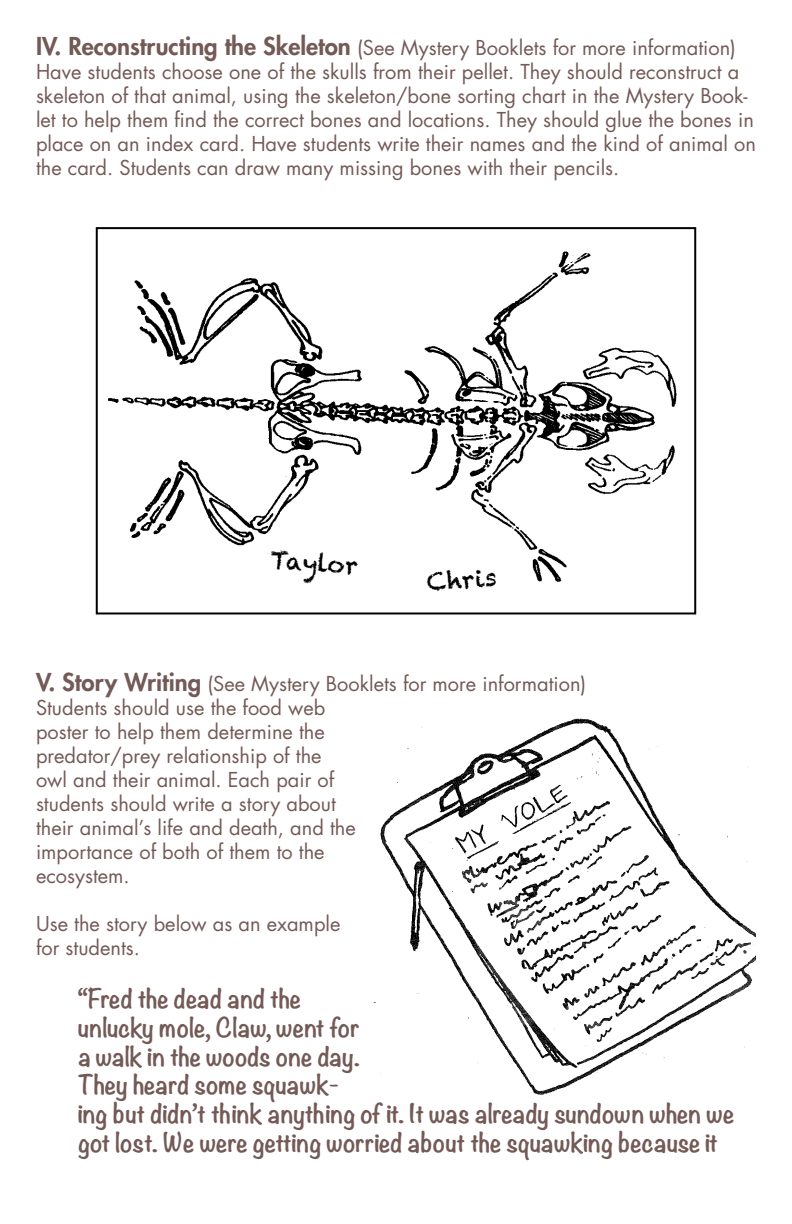
<style>
.page{position:relative;width:792px;height:1224px;background:#fff}
.page>*{position:absolute;margin:0;border:0;box-sizing:border-box;transform-origin:0 0}
.t1{font:700 24px/28.8px "Noteworthy";color:#735a56}
.t2{font:24px "Chalkduster";color:#000}
.t3{font:20px/24px "Futura";color:#735a56}
.s1{font-weight:800;font-size:24px}
</style>
<div class="page">
<img style="left:109px;top:251px;width:568px;height:331px">
<div style="left:96px;top:227px;width:600px;height:387px;border:2px solid #000"></div>
<img style="left:373px;top:718px;width:383px;height:376px">
<p class="t3" style="left:36px;top:35px;width:721px"><span class="s1">IV. Reconstructing the Skeleton</span> (See Mystery Booklets for more information)<br>Have students choose one of the skulls from their pellet. They should reconstruct a skeleton of that animal, using the skeleton/bone sorting chart in the Mystery Book&shy;let to help them find the correct bones and locations. They should glue the bones in place on an index card. Have students write their names and the kind of animal on the card. Students can draw many missing bones with their pencils.</p>
<p class="t2" style="left:271px;top:546px;width:89px;rotate:4deg">Taylor</p>
<p class="t2" style="left:426px;top:568px;width:71px;rotate:-4deg">Chris</p>
<p class="t3" style="left:36px;top:672px;width:552px"><span class="s1">V. Story Writing</span> (See Mystery Booklets for more information)<br>Students should use the food web<br>poster to help them determine the<br>predator/prey relationship of the<br>owl and their animal. Each pair of<br>students should write a story about<br>their animal’s life and death, and the<br>importance of both of them to the<br>ecosystem.</p>
<p class="t3" style="left:36px;top:912px;width:306px">Use the story below as an example for students.</p>
<p class="t1" style="left:78px;top:983px;width:658px">“Fred the dead and the<br>unlucky mole, Claw, went for<br>a walk in the woods one day.<br>They heard some squawk-<br>ing but didn’t think anything of it. It was already sundown when we got lost. We were getting worried about the squawking because it</p>
</div>
